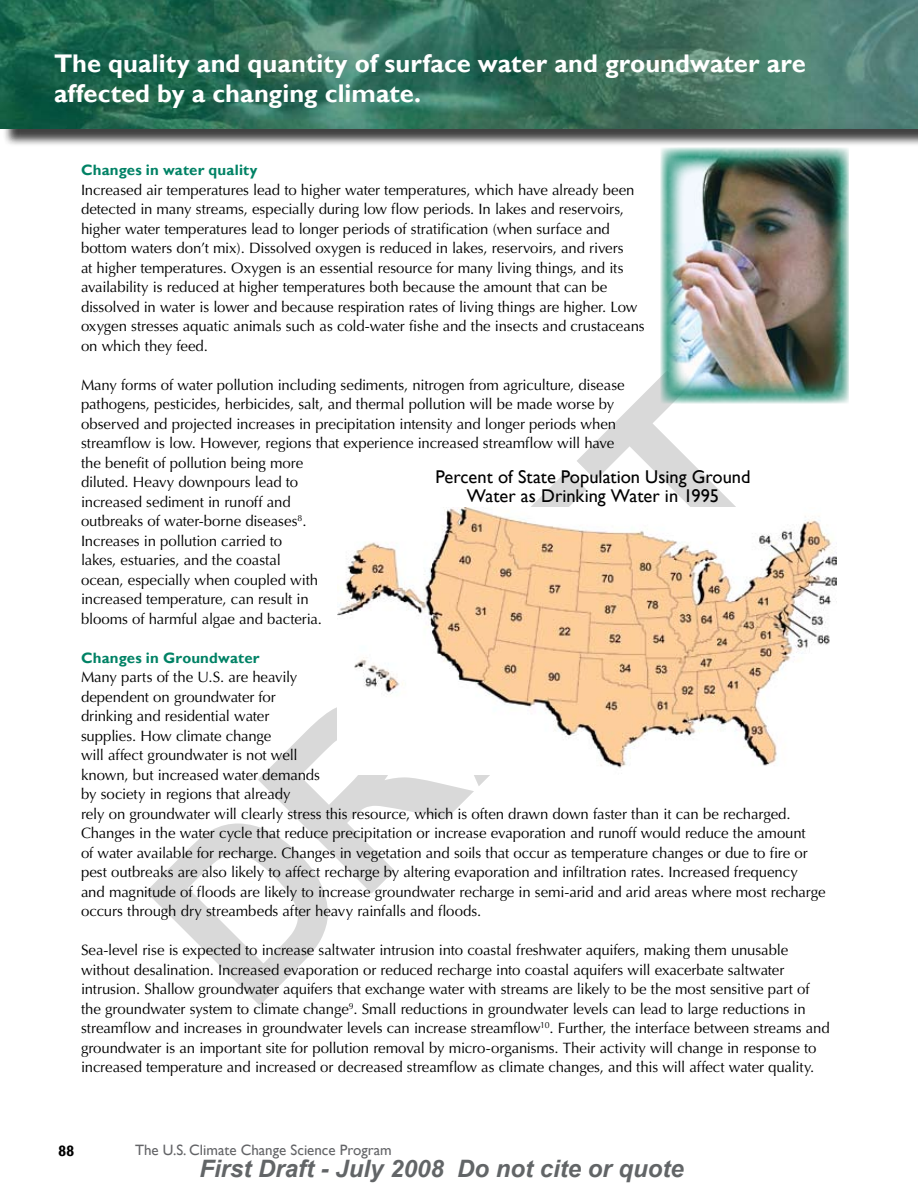
<style>
.page{position:relative;width:918px;height:1188px;background:#fff}
.page>*{position:absolute;margin:0;border:0;box-sizing:border-box;transform-origin:0 0}
.t1{font:700 25.5px/30.6px "Gill Sans";color:#fff}
.t2{font:italic 700 24px "Arial";color:#626567}
.t3{font:18.45px/19.2px "Gill Sans";color:#000;text-align:center}
.t4{font:15px/19.5px "Optima";letter-spacing:-.01em;color:#000}
.t5{font:700 15px "Gill Sans";letter-spacing:.01em;color:#008265}
.t6{font:15px "Gill Sans";color:#636467}
.t7{font:700 15px "Gill Sans";color:#000}
</style>
<div class="page">
<svg style="left:146px;top:370px;width:601px;height:636px"></svg>
<div style="left:2px;top:2px;width:916px;height:146px;background:#000;opacity:.75"></div>
<img style="left:0;top:0;width:915px;height:129px">
<hr style="left:917px;top:2px;width:1px;height:146px;background:#000;opacity:.75">
<img style="left:915px;top:0;width:3px;height:129px">
<img style="left:337px;top:508px;width:500px;height:267px">
<img style="left:661px;top:148px;width:188px;height:255px">
<img style="left:669px;top:158px;width:172px;height:235px">
<h1 class="t1" style="left:54px;top:48px;width:753px">The quality and quantity of surface water and groundwater are affected by a changing climate.</h1>
<p class="t5" style="left:81px;top:161px;width:178px">Changes in water quality</p>
<p class="t4" style="left:81px;top:180px;width:565px">Increased air temperatures lead to higher water temperatures, which have already been detected in many streams, especially during low flow periods. In lakes and reservoirs, higher water temperatures lead to longer periods of stratification (when surface and bottom waters don’t mix). Dissolved oxygen is reduced in lakes, reservoirs, and rivers<br>at higher temperatures. Oxygen is an essential resource for many living things, and its availability is reduced at higher temperatures both because the amount that can be dissolved in water is lower and because respiration rates of living things are higher. Low oxygen stresses aquatic animals such as cold-water fishe and the insects and crustaceans on which they feed.</p>
<p class="t4" style="left:81px;top:375px;width:545px">Many forms of water pollution including sediments, nitrogen from agriculture, disease pathogens, pesticides, herbicides, salt, and thermal pollution will be made worse by observed and projected increases in precipitation intensity and longer periods when streamflow is low. However, regions that experience increased streamflow will have the benefit of pollution being more<br>diluted. Heavy downpours lead to<br>increased sediment in runoff and<br>outbreaks of water-borne diseases<sup>8</sup>.<br>Increases in pollution carried to<br>lakes, estuaries, and the coastal<br>ocean, especially when coupled with<br>increased temperature, can result in<br>blooms of harmful algae and bacteria.</p>
<p class="t5" style="left:81px;top:649px;width:180px">Changes in Groundwater</p>
<p class="t4" style="left:81px;top:668px;width:746px">Many parts of the U.S. are heavily<br>dependent on groundwater for<br>drinking and residential water<br>supplies. How climate change<br>will affect groundwater is not well<br>known, but increased water demands<br>by society in regions that already<br>rely on groundwater will clearly stress this resource, which is often drawn down faster than it can be recharged.<br>Changes in the water cycle that reduce precipitation or increase evaporation and runoff would reduce the amount<br>of water available for recharge. Changes in vegetation and soils that occur as temperature changes or due to fire or pest outbreaks are also likely to affect recharge by altering evaporation and infiltration rates. Increased frequency<br>and magnitude of floods are likely to increase groundwater recharge in semi-arid and arid areas where most recharge occurs through dry streambeds after heavy rainfalls and floods.</p>
<p class="t4" style="left:81px;top:941px;width:750px">Sea-level rise is expected to increase saltwater intrusion into coastal freshwater aquifers, making them unusable without desalination. Increased evaporation or reduced recharge into coastal aquifers will exacerbate saltwater intrusion. Shallow groundwater aquifers that exchange water with streams are likely to be the most sensitive part of the groundwater system to climate change<sup>9</sup>. Small reductions in groundwater levels can lead to large reductions in streamflow and increases in groundwater levels can increase streamflow<sup>10</sup>. Further, the interface between streams and groundwater is an important site for pollution removal by micro-organisms. Their activity will change in response to increased temperature and increased or decreased streamflow as climate changes, and this will affect water quality.</p>
<p class="t3" style="left:436px;top:468px;width:317px">Percent of State Population Using Ground<br>Water as Drinking Water in 1995</p>
<p class="t7" style="left:58px;top:1142px;width:18px">88</p>
<p class="t6" style="left:135px;top:1141px;width:258px">The U.S. Climate Change Science Program</p>
<h2 class="t2" style="left:200px;top:1153px;width:486px">First Draft - July 2008 Do not cite or quote</h2>
</div>
